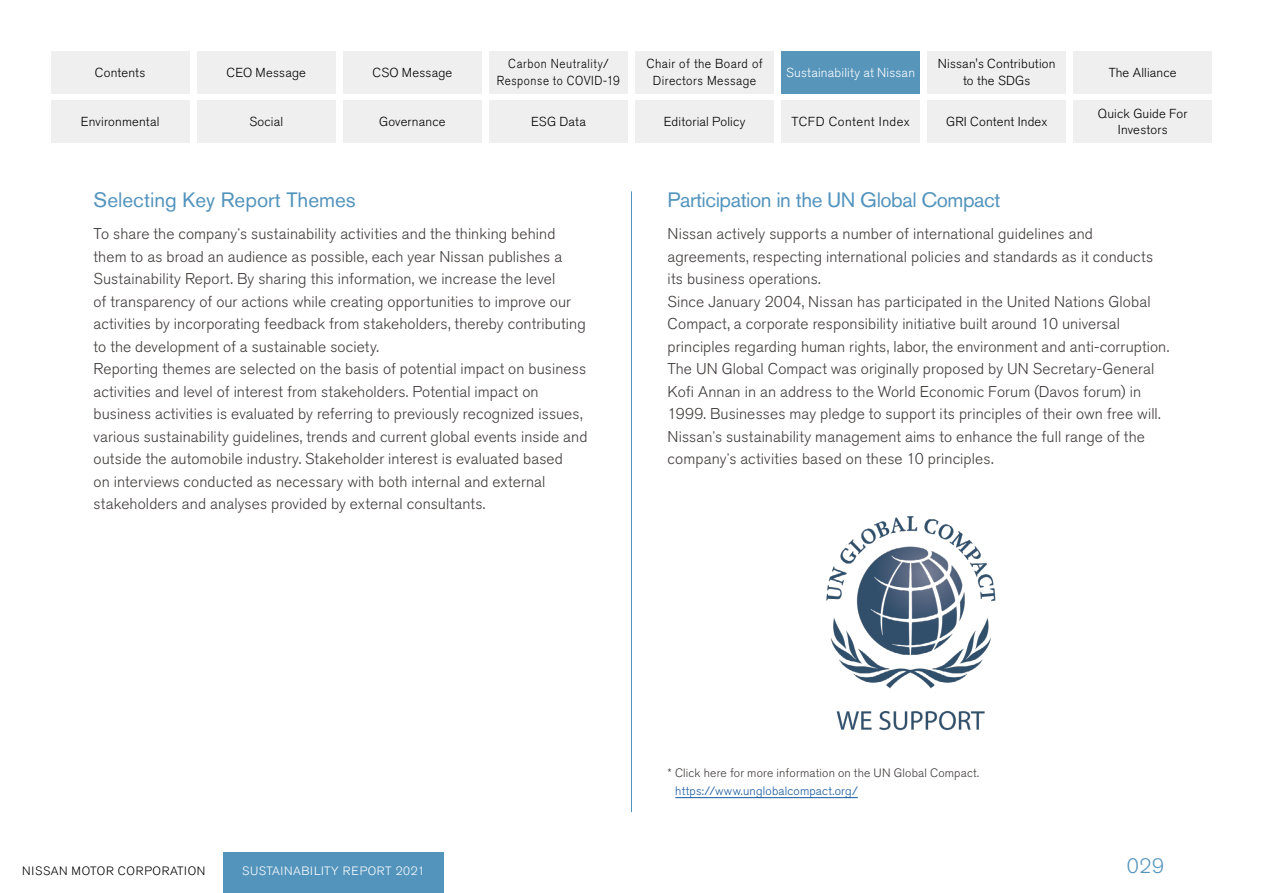
<style>
.page{position:relative;width:1263px;height:893px;background:#fff}
.page>*{position:absolute;margin:0;border:0;box-sizing:border-box;transform-origin:0 0}
.t1{font:20.7px "Nissan Pro";letter-spacing:-.02em;color:#5394bd}
.t2{font:20.7px "Nissan Pro";color:#5394bd}
.t3{font:300 20.7px "Nissan Pro";color:#5394bd}
.t4{font:300 15.45px/22.5px "Nissan Pro";letter-spacing:.01em;color:#3e3a39}
.t5{font:300 12.9px "Nissan Pro";letter-spacing:.02em;color:#000}
.t6{font:300 12.9px/16.5px "Nissan Pro";letter-spacing:.05em;color:#000;text-align:center;scale:.9 1}
.t7{font:300 12.9px/16.5px "Nissan Pro";letter-spacing:.02em;color:#000;text-align:center;scale:.95 1}
.t8{font:300 12.9px "Nissan Pro";letter-spacing:.015em;color:#fff}
.t9{font:300 12.15px "Nissan Pro";letter-spacing:.015em;color:#3e3a39}
.t10{font:300 12.15px "Nissan Pro";letter-spacing:.015em;color:#15599f}
.t11{font:300 12px "Nissan Pro";letter-spacing:.04em;color:#fff}
.t12{font:300 12px "Nissan Pro";letter-spacing:.06em;color:#000}
.s1{font-family:"Shin Go Pr 6 N";font-size:13.5px}
</style>
<div class="page">
<hr style="left:631px;top:191px;width:1px;height:621px;background:#5394bd">
<div style="left:223px;top:852px;width:220px;height:41px;background:#5394bd"></div>
<div style="left:51px;top:51px;width:138px;height:43px;background:#efefef"></div>
<div style="left:51px;top:100px;width:138px;height:43px;background:#efefef"></div>
<div style="left:197px;top:51px;width:138px;height:43px;background:#efefef"></div>
<div style="left:197px;top:100px;width:138px;height:43px;background:#efefef"></div>
<div style="left:343px;top:51px;width:138px;height:43px;background:#efefef"></div>
<div style="left:343px;top:100px;width:138px;height:43px;background:#efefef"></div>
<div style="left:489px;top:51px;width:139px;height:43px;background:#efefef"></div>
<div style="left:489px;top:100px;width:139px;height:43px;background:#efefef"></div>
<div style="left:635px;top:51px;width:139px;height:43px;background:#efefef"></div>
<div style="left:635px;top:100px;width:139px;height:43px;background:#efefef"></div>
<div style="left:781px;top:51px;width:139px;height:43px;background:#5795bb"></div>
<div style="left:781px;top:100px;width:139px;height:43px;background:#efefef"></div>
<div style="left:927px;top:51px;width:139px;height:43px;background:#efefef"></div>
<div style="left:1073px;top:51px;width:139px;height:43px;background:#efefef"></div>
<div style="left:927px;top:100px;width:139px;height:43px;background:#efefef"></div>
<div style="left:1073px;top:100px;width:139px;height:43px;background:#efefef"></div>
<hr style="left:675px;top:797px;width:183px;height:1px;background:#15599f">
<img style="left:826px;top:517px;width:170px;height:214px">
<p class="t5" style="left:95px;top:64px;width:52px">Contents</p>
<p class="t5" style="left:81px;top:113px;width:80px">Environmental</p>
<p class="t5" style="left:227px;top:64px;width:81px">CEO Message</p>
<p class="t5" style="left:249px;top:113px;width:35px">Social</p>
<p class="t5" style="left:372px;top:64px;width:81px">CSO Message</p>
<p class="t5" style="left:379px;top:113px;width:68px">Governance</p>
<p class="t6" style="left:497px;top:56px;width:138px">Carbon Neutrality/<br>Response to COVID-19</p>
<p class="t5" style="left:531px;top:113px;width:56px">ESG Data</p>
<h1 class="t2" style="left:94px;top:187px;width:264px">Selecting Key Report Themes</h1>
<p class="t4" style="left:94px;top:223px;width:495px">To share the company<span class="s1">ʼ</span>s sustainability activities and the thinking behind them to as broad an audience as possible, each year Nissan publishes a Sustainability Report. By sharing this information, we increase the level<br>of transparency of our actions while creating opportunities to improve our activities by incorporating feedback from stakeholders, thereby contributing to the development of a sustainable society.<br>Reporting themes are selected on the basis of potential impact on business activities and level of interest from stakeholders. Potential impact on business activities is evaluated by referring to previously recognized issues, various sustainability guidelines, trends and current global events inside and outside the automobile industry. Stakeholder interest is evaluated based<br>on interviews conducted as necessary with both internal and external stakeholders and analyses provided by external consultants.</p>
<p class="t7" style="left:646px;top:56px;width:124px">Chair of the Board of<br>Directors Message</p>
<p class="t5" style="left:664px;top:113px;width:83px">Editorial Policy</p>
<p class="t8" style="left:786px;top:64px;width:130px">Sustainability at Nissan</p>
<p class="t5" style="left:791px;top:113px;width:120px">TCFD Content Index</p>
<p class="t5" style="left:938px;top:55px;width:119px">Nissan s' Contribution</p>
<p class="t5" style="left:963px;top:72px;width:69px">to the SDGs</p>
<p class="t5" style="left:946px;top:113px;width:103px">GRI Content Index</p>
<p class="t5" style="left:1109px;top:64px;width:69px">The Alliance</p>
<p class="t5" style="left:1098px;top:105px;width:91px">Quick Guide For</p>
<p class="t5" style="left:1118px;top:121px;width:51px">Investors</p>
<h1 class="t1" style="left:668px;top:187px;width:334px">Participation in the UN Global Compact</h1>
<p class="t4" style="left:668px;top:223px;width:503px">Nissan actively supports a number of international guidelines and agreements, respecting international policies and standards as it conducts its business operations.<br>Since January 2004, Nissan has participated in the United Nations Global Compact a, corporate responsibility initiative built around 10 universal principles regarding human rights, labor, the environment and anti-corruption.<br>The UN Global Compact was originally proposed by UN Secretary-General Kofi Annan in an address to the World Economic Forum (Davos forum) in 1999. Businesses may pledge to support its principles of their own free will.<br>Nissan<span class="s1">ʼ</span>s sustainability management aims to enhance the full range of the company<span class="s1">ʼ</span>s activities based on these 10 principles.</p>
<p class="t12" style="left:22px;top:863px;width:185px">NISSAN MOTOR CORPORATION</p>
<p class="t11" style="left:242px;top:863px;width:184px">SUSTAINABILITY REPORT 2021</p>
<p class="t9" style="left:668px;top:764px;width:313px">* Click here for more information on the UN Global Compact.</p>
<p class="t10" style="left:675px;top:782px;width:184px">https://www.unglobalcompact.org/</p>
<h1 class="t3" style="left:1127px;top:852px;width:39px">029</h1>
</div>
